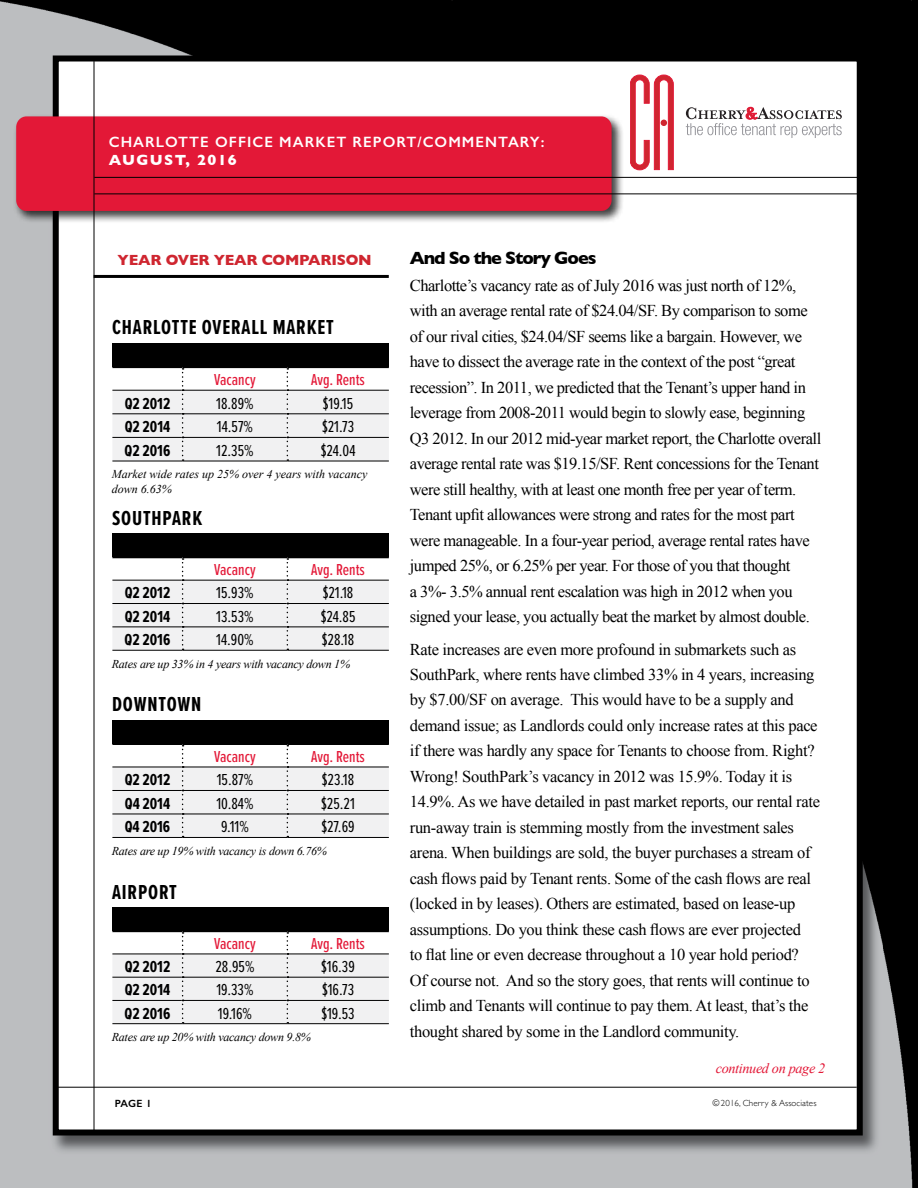
<style>
.page{position:relative;width:918px;height:1188px;background:#fff}
.page>*{position:absolute;margin:0;border:0;box-sizing:border-box;transform-origin:0 0}
.t1{font:700 21px "Proxima Nova Ex Cn";letter-spacing:.04em;color:#000}
.t2{font:700 18px "Gill Sans";letter-spacing:-.06em;color:#000}
.t3{font:16.5px/25.5px "Times New Roman";letter-spacing:-.02em;color:#000}
.t4{font:16.5px "Proxima Nova Ex Cn";color:#000}
.t5{font:700 16.5px "Proxima Nova Ex Cn";color:#000}
.t6{font:500 16.5px "Proxima Nova Ex Cn";color:#e31837}
.t7{font:600 15px "Gill Sans";letter-spacing:.07em;color:#fff}
.t8{font:700 15px "Gill Sans";letter-spacing:-.015em;color:#cf2630}
.t9{font:700 15px "Gill Sans";letter-spacing:.09em;color:#fff}
.t10{font:italic 14.25px "Times New Roman";letter-spacing:-.025em;color:#e31837}
.t11{font:italic 12px "Times New Roman";letter-spacing:-.02em;color:#000}
.t12{font:italic 12px/15px "Times New Roman";color:#000}
.t13{font:600 10.5px "Gill Sans";color:#000}
.t14{font:300 9px "Gill Sans";letter-spacing:.01em;color:#000}
</style>
<div class="page">
<img style="left:0;top:0;width:918px;height:1188px">
<img style="left:47px;top:130px;width:836px;height:1028px">
<div style="left:56px;top:58px;width:804px;height:1074px;background:#fff"></div>
<div style="left:53px;top:56px;width:810px;height:1080px;border:6px solid #000"></div>
<div style="left:13px;top:113px;width:611px;height:111px;background:#000;opacity:.75"></div>
<div style="left:16px;top:116px;width:596px;height:95px;background:#e31837;border-radius:10px"></div>
<hr style="left:94px;top:177px;width:770px;height:1px;background:#000">
<hr style="left:94px;top:194px;width:770px;height:1px;background:#000">
<hr style="left:54px;top:1087px;width:803px;height:1px;background:#000">
<hr style="left:94px;top:61px;width:1px;height:1073px;background:#000">
<svg style="left:630px;top:75px;width:44px;height:95px"></svg>
<svg style="left:686px;top:107px;width:156px;height:31px"></svg>
<hr style="left:94px;top:275px;width:295px;height:3px;background:#000">
<div style="left:112px;top:343px;width:277px;height:24px;background:#000"></div>
<hr style="left:112px;top:461px;width:71px;height:1px;background:#000">
<hr style="left:183px;top:461px;width:104px;height:1px;background:#000">
<hr style="left:287px;top:461px;width:102px;height:1px;background:#000">
<svg style="left:112px;top:368px;width:277px;height:93px"></svg>
<hr style="left:112px;top:365px;width:71px;height:3px;background:#000">
<hr style="left:183px;top:365px;width:104px;height:3px;background:#000">
<hr style="left:287px;top:365px;width:102px;height:3px;background:#000">
<div style="left:112px;top:533px;width:277px;height:24px;background:#000"></div>
<hr style="left:112px;top:650px;width:71px;height:1px;background:#000">
<hr style="left:183px;top:650px;width:104px;height:1px;background:#000">
<hr style="left:287px;top:650px;width:102px;height:1px;background:#000">
<svg style="left:112px;top:558px;width:277px;height:92px"></svg>
<hr style="left:112px;top:555px;width:71px;height:3px;background:#000">
<hr style="left:183px;top:555px;width:104px;height:3px;background:#000">
<hr style="left:287px;top:555px;width:102px;height:3px;background:#000">
<div style="left:112px;top:720px;width:277px;height:23px;background:#000"></div>
<hr style="left:112px;top:837px;width:71px;height:1px;background:#000">
<hr style="left:183px;top:837px;width:104px;height:1px;background:#000">
<hr style="left:287px;top:837px;width:102px;height:1px;background:#000">
<svg style="left:112px;top:745px;width:277px;height:92px"></svg>
<hr style="left:112px;top:742px;width:71px;height:3px;background:#000">
<hr style="left:183px;top:742px;width:104px;height:3px;background:#000">
<hr style="left:287px;top:742px;width:102px;height:3px;background:#000">
<div style="left:112px;top:907px;width:277px;height:24px;background:#000"></div>
<svg style="left:112px;top:932px;width:277px;height:92px"></svg>
<hr style="left:112px;top:929px;width:71px;height:3px;background:#000">
<hr style="left:183px;top:929px;width:104px;height:3px;background:#000">
<hr style="left:287px;top:929px;width:102px;height:3px;background:#000">
<p class="t7" style="left:109px;top:133px;width:437px">CHARLOTTE OFFICE MARKET REPORT/COMMENTARY:</p>
<p class="t9" style="left:109px;top:148px;width:130px">AUGUST, 2016</p>
<p class="t8" style="left:118px;top:248px;width:256px">YEAR OVER YEAR COMPARISON</p>
<p class="t1" style="left:112px;top:315px;width:223px">CHARLOTTE OVERALL MARKET</p>
<p class="t6" style="left:214px;top:370px;width:43px">Vacancy</p>
<p class="t6" style="left:311px;top:370px;width:55px">Avg. Rents</p>
<p class="t5" style="left:125px;top:393px;width:47px">Q2 2012</p>
<p class="t4" style="left:216px;top:393px;width:39px">18.89%</p>
<p class="t4" style="left:323px;top:393px;width:32px">$19.15</p>
<p class="t5" style="left:125px;top:417px;width:47px">Q2 2014</p>
<p class="t4" style="left:217px;top:417px;width:37px">14.57%</p>
<p class="t4" style="left:322px;top:417px;width:34px">$21.73</p>
<p class="t5" style="left:125px;top:440px;width:47px">Q2 2016</p>
<p class="t4" style="left:216px;top:440px;width:39px">12.35%</p>
<p class="t4" style="left:321px;top:440px;width:36px">$24.04</p>
<p class="t12" style="left:112px;top:466px;width:257px">Market wide rates up 25% over 4 years with vacancy down 6.63%</p>
<p class="t1" style="left:112px;top:506px;width:92px">SOUTHPARK</p>
<p class="t6" style="left:214px;top:560px;width:43px">Vacancy</p>
<p class="t6" style="left:311px;top:560px;width:55px">Avg. Rents</p>
<p class="t5" style="left:125px;top:583px;width:47px">Q2 2012</p>
<p class="t4" style="left:216px;top:583px;width:39px">15.93%</p>
<p class="t4" style="left:323px;top:583px;width:32px">$21.18</p>
<p class="t5" style="left:125px;top:606px;width:47px">Q2 2014</p>
<p class="t4" style="left:216px;top:606px;width:39px">13.53%</p>
<p class="t4" style="left:321px;top:606px;width:36px">$24.85</p>
<p class="t5" style="left:125px;top:630px;width:47px">Q2 2016</p>
<p class="t4" style="left:216px;top:630px;width:39px">14.90%</p>
<p class="t4" style="left:322px;top:630px;width:34px">$28.18</p>
<p class="t11" style="left:112px;top:656px;width:240px">Rates are up 33% in 4 years with vacancy down 1%</p>
<p class="t1" style="left:112px;top:692px;width:91px">DOWNTOWN</p>
<p class="t6" style="left:214px;top:746px;width:43px">Vacancy</p>
<p class="t6" style="left:311px;top:746px;width:55px">Avg. Rents</p>
<p class="t5" style="left:125px;top:770px;width:47px">Q2 2012</p>
<p class="t4" style="left:217px;top:770px;width:38px">15.87%</p>
<p class="t4" style="left:322px;top:770px;width:34px">$23.18</p>
<p class="t5" style="left:125px;top:793px;width:47px">Q4 2014</p>
<p class="t4" style="left:216px;top:793px;width:38px">10.84%</p>
<p class="t4" style="left:321px;top:793px;width:35px">$25.21</p>
<p class="t5" style="left:125px;top:817px;width:47px">Q4 2016</p>
<p class="t4" style="left:221px;top:817px;width:29px">9.11%</p>
<p class="t4" style="left:321px;top:817px;width:35px">$27.69</p>
<p class="t11" style="left:112px;top:843px;width:217px">Rates are up 19% with vacancy is down 6.76%</p>
<p class="t1" style="left:112px;top:880px;width:66px">AIRPORT</p>
<p class="t6" style="left:214px;top:933px;width:43px">Vacancy</p>
<p class="t6" style="left:311px;top:933px;width:55px">Avg. Rents</p>
<p class="t5" style="left:125px;top:957px;width:47px">Q2 2012</p>
<p class="t4" style="left:215px;top:957px;width:41px">28.95%</p>
<p class="t4" style="left:321px;top:957px;width:35px">$16.39</p>
<p class="t5" style="left:125px;top:980px;width:47px">Q2 2014</p>
<p class="t4" style="left:216px;top:980px;width:38px">19.33%</p>
<p class="t4" style="left:322px;top:980px;width:34px">$16.73</p>
<p class="t5" style="left:125px;top:1003px;width:47px">Q2 2016</p>
<p class="t4" style="left:218px;top:1003px;width:36px">19.16%</p>
<p class="t4" style="left:321px;top:1003px;width:35px">$19.53</p>
<p class="t11" style="left:112px;top:1029px;width:201px">Rates are up 20% with vacancy down 9.8%</p>
<p class="t2" style="left:410px;top:244px;width:188px">And So the Story Goes</p>
<p class="t3" style="left:410px;top:272px;width:413px">Charlotte’s vacancy rate as of July 2016 was just north of 12%, with an average rental rate of $24.04/SF. By comparison to some of our rival cities, $24.04/SF seems like a bargain. However, we have to dissect the average rate in the context of the post “great recession”. In 2011, we predicted that the Tenant’s upper hand in leverage from 2008-2011 would begin to slowly ease, beginning Q3 2012. In our 2012 mid-year market report, the Charlotte overall average rental rate was $19.15/SF. Rent concessions for the Tenant were still healthy, with at least one month free per year of term.<br>Tenant upfit allowances were strong and rates for the most part were manageable. In a four-year period, average rental rates have jumped 25%, or 6.25% per year. For those of you that thought<br>a 3%- 3.5% annual rent escalation was high in 2012 when you signed your lease, you actually beat the market by almost double.</p>
<p class="t3" style="left:410px;top:636px;width:412px">Rate increases are even more profound in submarkets such as SouthPark, where rents have climbed 33% in 4 years, increasing by $7.00/SF on average. This would have to be a supply and demand issue; as Landlords could only increase rates at this pace if there was hardly any space for Tenants to choose from. Right?<br>Wrong! SouthPark’s vacancy in 2012 was 15.9%. Today it is 14.9%. As we have detailed in past market reports, our rental rate run-away train is stemming mostly from the investment sales arena. When buildings are sold, the buyer purchases a stream of cash flows paid by Tenant rents. Some of the cash flows are real (locked in by leases). Others are estimated, based on lease-up assumptions. Do you think these cash flows are ever projected<br>to flat line or even decrease throughout a 10 year hold period?<br>Of course not. And so the story goes, that rents will continue to climb and Tenants will continue to pay them. At least, that’s the thought shared by some in the Landlord community.</p>
<p class="t10" style="left:716px;top:1058px;width:111px">continued on page 2</p>
<p class="t13" style="left:115px;top:1097px;width:38px">PAGE 1</p>
<p class="t14" style="left:713px;top:1096px;width:106px">©2016, Cherry &amp; Associates</p>
</div>
